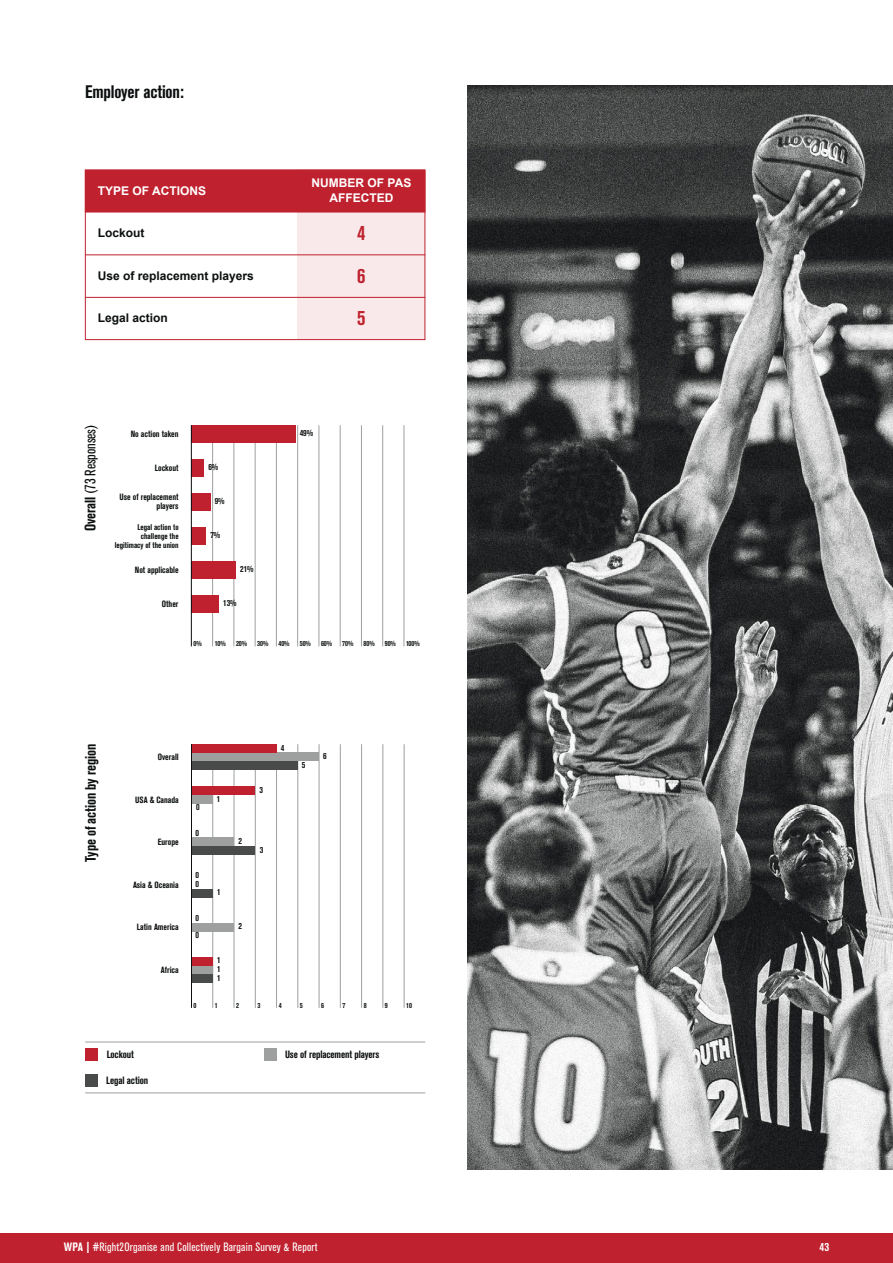
<style>
.page{position:relative;width:893px;height:1263px;background:#fff}
.page>*{position:absolute;margin:0;border:0;box-sizing:border-box;transform-origin:0 0}
.Sub_Header{font:700 condensed 21px "Akzidenz Grotesk BQ";color:#bf212e}
.Sub_Header-2{font:700 condensed 18px "Akzidenz Grotesk BQ";letter-spacing:-.01em;color:#0c0f0f}
.Sub_Header-3{font:700 condensed 15px "Akzidenz Grotesk BQ";letter-spacing:-.01em;color:#0c0f0f}
.Sub_Header-4{font:condensed 15px "Akzidenz Grotesk BQ";letter-spacing:-.01em;color:#0c0f0f}
.t1{font:condensed 12px "Akzidenz Grotesk BQ";letter-spacing:.02em;color:#fff}
.Body_Text{font:700 12px "Arial";color:#0c0f0f}
.Body_Text-2{font:700 12px/15px "Arial";color:#fff;text-align:center}
.t2{font:700 condensed 12px "Akzidenz Grotesk BQ";color:#fff}
.Sub_Header-5{font:700 condensed 10.5px "Akzidenz Grotesk BQ";letter-spacing:-.01em;color:#0c0f0f}
.Sub_Header-6{font:700 condensed 9px/9px "Akzidenz Grotesk BQ";color:#0c0f0f;text-align:right}
.Sub_Header-7{font:700 condensed 8.25px/9px "Akzidenz Grotesk BQ";color:#0c0f0f;text-align:right}
.Sub_Header-8{font:700 condensed 7.5px "Akzidenz Grotesk BQ";letter-spacing:-.01em;color:#0c0f0f}
.s1{font-weight:700}
</style>
<div class="page">
<div style="left:85px;top:1048px;width:13px;height:13px;background:#bf212e"></div>
<div style="left:264px;top:1048px;width:13px;height:13px;background:#9e9f9f"></div>
<div style="left:85px;top:1074px;width:13px;height:12px;background:#494b4b"></div>
<hr style="left:85px;top:1042px;width:340px;height:1px;background:#9e9f9f">
<hr style="left:85px;top:1093px;width:340px;height:1px;background:#9e9f9f">
<hr style="left:212px;top:744px;width:1px;height:264px;background:#9e9f9f">
<hr style="left:234px;top:744px;width:1px;height:264px;background:#9e9f9f">
<hr style="left:255px;top:744px;width:1px;height:264px;background:#9e9f9f">
<hr style="left:276px;top:744px;width:1px;height:264px;background:#9e9f9f">
<hr style="left:298px;top:744px;width:1px;height:264px;background:#9e9f9f">
<hr style="left:319px;top:744px;width:1px;height:264px;background:#9e9f9f">
<hr style="left:340px;top:744px;width:1px;height:264px;background:#9e9f9f">
<hr style="left:361px;top:744px;width:1px;height:264px;background:#9e9f9f">
<hr style="left:383px;top:744px;width:1px;height:264px;background:#9e9f9f">
<hr style="left:404px;top:744px;width:1px;height:264px;background:#9e9f9f">
<div style="left:191px;top:761px;width:107px;height:9px;background:#494b4b"></div>
<div style="left:191px;top:753px;width:128px;height:8px;background:#9e9f9f"></div>
<div style="left:191px;top:744px;width:86px;height:9px;background:#bf212e"></div>
<div style="left:191px;top:846px;width:64px;height:9px;background:#494b4b"></div>
<div style="left:191px;top:838px;width:43px;height:8px;background:#9e9f9f"></div>
<div style="left:191px;top:889px;width:22px;height:8px;background:#494b4b"></div>
<div style="left:191px;top:923px;width:43px;height:8px;background:#9e9f9f"></div>
<div style="left:191px;top:965px;width:22px;height:9px;background:#9e9f9f"></div>
<div style="left:191px;top:957px;width:22px;height:8px;background:#bf212e"></div>
<div style="left:191px;top:974px;width:22px;height:8px;background:#494b4b"></div>
<div style="left:191px;top:795px;width:22px;height:9px;background:#9e9f9f"></div>
<div style="left:191px;top:787px;width:64px;height:8px;background:#bf212e"></div>
<hr style="left:191px;top:744px;width:1px;height:264px;background:#0c0f0f">
<hr style="left:212px;top:425px;width:1px;height:221px;background:#9e9f9f">
<hr style="left:234px;top:425px;width:1px;height:221px;background:#9e9f9f">
<hr style="left:255px;top:425px;width:1px;height:221px;background:#9e9f9f">
<hr style="left:276px;top:425px;width:1px;height:221px;background:#9e9f9f">
<hr style="left:297px;top:425px;width:1px;height:221px;background:#9e9f9f">
<hr style="left:319px;top:425px;width:1px;height:221px;background:#9e9f9f">
<hr style="left:340px;top:425px;width:1px;height:221px;background:#9e9f9f">
<hr style="left:361px;top:425px;width:1px;height:221px;background:#9e9f9f">
<hr style="left:382px;top:425px;width:1px;height:221px;background:#9e9f9f">
<hr style="left:404px;top:425px;width:1px;height:221px;background:#9e9f9f">
<div style="left:191px;top:425px;width:105px;height:17px;background:#bf212e"></div>
<div style="left:191px;top:459px;width:13px;height:17px;background:#bf212e"></div>
<div style="left:191px;top:493px;width:19px;height:17px;background:#bf212e"></div>
<div style="left:191px;top:527px;width:15px;height:17px;background:#bf212e"></div>
<div style="left:191px;top:561px;width:45px;height:17px;background:#bf212e"></div>
<div style="left:191px;top:595px;width:28px;height:17px;background:#bf212e"></div>
<hr style="left:191px;top:425px;width:1px;height:221px;background:#0c0f0f">
<div style="left:298px;top:170px;width:127px;height:170px;background:#f9e9ea"></div>
<div style="left:85px;top:170px;width:340px;height:170px;border:1px solid #bf212e"></div>
<div style="left:85px;top:170px;width:340px;height:42px;background:#bf212e"></div>
<hr style="left:85px;top:255px;width:340px;height:1px;background:#bf212e">
<hr style="left:85px;top:297px;width:340px;height:1px;background:#bf212e">
<img style="left:468px;top:85px;width:425px;height:1084px">
<div style="left:0;top:1233px;width:893px;height:30px;background:#bf212e"></div>
<p class="Sub_Header-2" style="left:85px;top:81px;width:100px">Employer action:</p>
<p class="Body_Text-2" style="left:98px;top:183px;width:110px">TYPE OF ACTIONS</p>
<p class="Body_Text" style="left:98px;top:225px;width:48px">Lockout</p>
<p class="Body_Text" style="left:98px;top:267px;width:158px">Use of replacement players</p>
<p class="Body_Text" style="left:98px;top:310px;width:72px">Legal action</p>
<p class="Body_Text-2" style="left:312px;top:176px;width:101px">NUMBER OF PAS<br>AFFECTED</p>
<p class="Sub_Header" style="left:357px;top:221px;width:10px">4</p>
<p class="Sub_Header" style="left:357px;top:263px;width:10px">6</p>
<p class="Sub_Header" style="left:357px;top:306px;width:10px">5</p>
<p class="Sub_Header-4" style="left:82px;top:531px;width:108px;rotate:-90deg"><span class="s1">Overall</span> (73 Responses)</p>
<p class="Sub_Header-6" style="left:131px;top:429px;width:49px">No action taken</p>
<p class="Sub_Header-6" style="left:300px;top:428px;width:15px">49%</p>
<p class="Sub_Header-6" style="left:208px;top:463px;width:11px">6%</p>
<p class="Sub_Header-6" style="left:155px;top:463px;width:25px">Lockout</p>
<p class="Sub_Header-6" style="left:120px;top:493px;width:61px">Use of replacement players</p>
<p class="Sub_Header-6" style="left:215px;top:497px;width:11px">9%</p>
<p class="Sub_Header-7" style="left:115px;top:522px;width:65px">Legal action to challenge the legitimacy of the union</p>
<p class="Sub_Header-6" style="left:210px;top:531px;width:11px">7%</p>
<p class="Sub_Header-6" style="left:135px;top:565px;width:45px">Not applicable</p>
<p class="Sub_Header-6" style="left:240px;top:565px;width:15px">21%</p>
<p class="Sub_Header-6" style="left:162px;top:599px;width:18px">Other</p>
<p class="Sub_Header-6" style="left:223px;top:599px;width:15px">13%</p>
<p class="Sub_Header-8" style="left:193px;top:639px;width:10px">0%</p>
<p class="Sub_Header-8" style="left:215px;top:639px;width:13px">10%</p>
<p class="Sub_Header-8" style="left:236px;top:639px;width:13px">20%</p>
<p class="Sub_Header-8" style="left:257px;top:639px;width:13px">30%</p>
<p class="Sub_Header-8" style="left:279px;top:639px;width:13px">40%</p>
<p class="Sub_Header-8" style="left:300px;top:639px;width:13px">50%</p>
<p class="Sub_Header-8" style="left:321px;top:639px;width:13px">60%</p>
<p class="Sub_Header-8" style="left:342px;top:639px;width:13px">70%</p>
<p class="Sub_Header-8" style="left:364px;top:639px;width:13px">80%</p>
<p class="Sub_Header-8" style="left:385px;top:639px;width:13px">90%</p>
<p class="Sub_Header-8" style="left:406px;top:639px;width:15px">100%</p>
<p class="Sub_Header-3" style="left:82px;top:862px;width:119px;rotate:-90deg">Type of action by region</p>
<p class="Sub_Header-6" style="left:281px;top:743px;width:5px">4</p>
<p class="Sub_Header-6" style="left:158px;top:752px;width:22px">Overall</p>
<p class="Sub_Header-6" style="left:323px;top:752px;width:5px">6</p>
<p class="Sub_Header-6" style="left:302px;top:760px;width:5px">5</p>
<p class="Sub_Header-6" style="left:135px;top:795px;width:45px">USA &amp; Canada</p>
<p class="Sub_Header-6" style="left:158px;top:837px;width:23px">Europe</p>
<p class="Sub_Header-6" style="left:133px;top:880px;width:47px">Asia &amp; Oceania</p>
<p class="Sub_Header-6" style="left:137px;top:922px;width:43px">Latin America</p>
<p class="Sub_Header-6" style="left:161px;top:965px;width:19px">Africa</p>
<p class="Sub_Header-8" style="left:194px;top:1001px;width:4px">0</p>
<p class="Sub_Header-8" style="left:215px;top:1001px;width:4px">1</p>
<p class="Sub_Header-8" style="left:236px;top:1001px;width:4px">2</p>
<p class="Sub_Header-8" style="left:257px;top:1001px;width:4px">3</p>
<p class="Sub_Header-8" style="left:279px;top:1001px;width:4px">4</p>
<p class="Sub_Header-8" style="left:300px;top:1001px;width:4px">5</p>
<p class="Sub_Header-8" style="left:321px;top:1001px;width:4px">6</p>
<p class="Sub_Header-8" style="left:342px;top:1001px;width:4px">7</p>
<p class="Sub_Header-8" style="left:364px;top:1001px;width:4px">8</p>
<p class="Sub_Header-8" style="left:385px;top:1001px;width:4px">9</p>
<p class="Sub_Header-8" style="left:406px;top:1001px;width:7px">10</p>
<p class="Sub_Header-6" style="left:259px;top:786px;width:5px">3</p>
<p class="Sub_Header-6" style="left:217px;top:794px;width:5px">1</p>
<p class="Sub_Header-6" style="left:196px;top:803px;width:5px">0</p>
<p class="Sub_Header-6" style="left:196px;top:828px;width:5px">0</p>
<p class="Sub_Header-6" style="left:238px;top:837px;width:5px">2</p>
<p class="Sub_Header-6" style="left:260px;top:845px;width:5px">3</p>
<p class="Sub_Header-6" style="left:196px;top:871px;width:5px">0</p>
<p class="Sub_Header-6" style="left:196px;top:879px;width:5px">0</p>
<p class="Sub_Header-6" style="left:217px;top:888px;width:5px">1</p>
<p class="Sub_Header-6" style="left:196px;top:913px;width:5px">0</p>
<p class="Sub_Header-6" style="left:238px;top:922px;width:5px">2</p>
<p class="Sub_Header-6" style="left:196px;top:930px;width:5px">0</p>
<p class="Sub_Header-6" style="left:217px;top:956px;width:5px">1</p>
<p class="Sub_Header-6" style="left:217px;top:964px;width:5px">1</p>
<p class="Sub_Header-6" style="left:217px;top:973px;width:5px">1</p>
<p class="Sub_Header-5" style="left:107px;top:1049px;width:29px">Lockout</p>
<p class="Sub_Header-5" style="left:285px;top:1049px;width:96px">Use of replacement players</p>
<p class="Sub_Header-5" style="left:106px;top:1074px;width:43px">Legal action</p>
<h3 class="t1" style="left:64px;top:1240px;width:255px"><span class="s1">WPA |</span> #Right2Organise and Collectively Bargain Survey &amp; Report</h3>
<h3 class="t2" style="left:819px;top:1240px;width:11px">43</h3>
</div>
